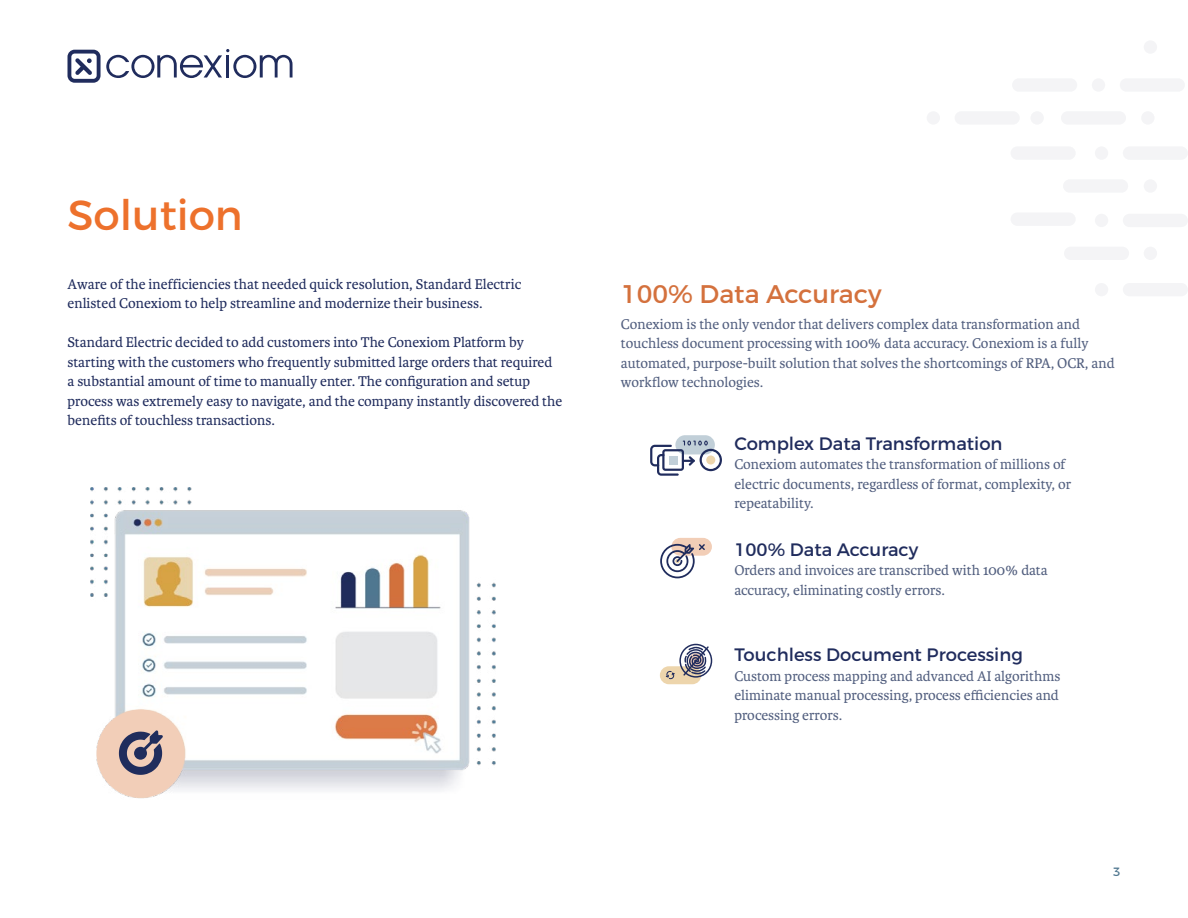
<style>
.page{position:relative;width:1188px;height:918px;background:#fff}
.page>*{position:absolute;margin:0;border:0;box-sizing:border-box;transform-origin:0 0}
.t1{font:42px "Montserrat";color:#ed712c}
.t2{font:25.5px "Montserrat";color:#d4713d}
.t3{font:18px "Montserrat";color:#202c5d}
.t4{font:15px/19.5px "Karmina";color:#525f7f}
.t5{font:15px/19.5px "Karmina";color:#202c5d}
.t6{font:12px "Montserrat";color:#507790}
</style>
<div class="page">
<div style="left:1123px;top:283px;width:65px;height:13px;background:#f4f4f6;border-radius:7px"></div>
<div style="left:1095px;top:283px;width:13px;height:13px;background:#f4f4f6;border-radius:50%"></div>
<div style="left:1123px;top:214px;width:65px;height:13px;background:#f4f4f6;border-radius:7px"></div>
<div style="left:1095px;top:214px;width:13px;height:13px;background:#f4f4f6;border-radius:50%"></div>
<div style="left:1144px;top:247px;width:13px;height:13px;background:#f4f4f6;border-radius:50%"></div>
<div style="left:1064px;top:247px;width:65px;height:13px;background:#f4f4f6;border-radius:7px"></div>
<div style="left:1123px;top:146px;width:65px;height:14px;background:#f4f4f6;border-radius:7px"></div>
<div style="left:1011px;top:146px;width:65px;height:14px;background:#f4f4f6;border-radius:7px"></div>
<div style="left:1095px;top:146px;width:13px;height:14px;background:#f4f4f6;border-radius:50%"></div>
<div style="left:1144px;top:179px;width:13px;height:14px;background:#f4f4f6;border-radius:50%"></div>
<div style="left:1011px;top:212px;width:65px;height:14px;background:#f4f4f6;border-radius:7px"></div>
<div style="left:1063px;top:179px;width:65px;height:14px;background:#f4f4f6;border-radius:7px"></div>
<div style="left:1144px;top:40px;width:13px;height:14px;background:#f4f4f6;border-radius:50%"></div>
<div style="left:1120px;top:78px;width:65px;height:14px;background:#f4f4f6;border-radius:7px"></div>
<div style="left:1092px;top:78px;width:13px;height:14px;background:#f4f4f6;border-radius:50%"></div>
<div style="left:1012px;top:78px;width:65px;height:14px;background:#f4f4f6;border-radius:7px"></div>
<div style="left:1141px;top:111px;width:14px;height:14px;background:#f4f4f6;border-radius:50%"></div>
<div style="left:1061px;top:111px;width:65px;height:14px;background:#f4f4f6;border-radius:7px"></div>
<div style="left:955px;top:111px;width:65px;height:14px;background:#f4f4f6;border-radius:7px"></div>
<div style="left:927px;top:111px;width:13px;height:14px;background:#f4f4f6;border-radius:50%"></div>
<div style="left:1030px;top:111px;width:14px;height:14px;background:#f4f4f6;border-radius:50%"></div>
<svg style="left:68px;top:49px;width:225px;height:34px"></svg>
<svg style="left:675px;top:435px;width:40px;height:19px"></svg>
<svg style="left:650px;top:441px;width:72px;height:35px"></svg>
<div style="left:671px;top:538px;width:41px;height:18px;background:#f2ceb7;border-radius:9px"></div>
<svg style="left:660px;top:544px;width:45px;height:34px"></svg>
<div style="left:660px;top:666px;width:41px;height:18px;background:#edd5ac;border-radius:9px"></div>
<svg style="left:666px;top:644px;width:46px;height:35px"></svg>
<img style="left:90px;top:488px;width:405px;height:311px">
<div style="left:97px;top:710px;width:88px;height:87px;background:#f2ceb8;border-radius:44px"></div>
<svg style="left:119px;top:730px;width:44px;height:45px"></svg>
<h1 class="t1" style="left:68px;top:190px;width:177px">Solution</h1>
<p class="t5" style="left:68px;top:274px;width:455px">Aware of the inefficiencies that needed quick resolution, Standard Electric enlisted Conexiom to help streamline and modernize their business.</p>
<p class="t5" style="left:68px;top:333px;width:496px">Standard Electric decided to add customers into The Conexiom Platform by starting with the customers who frequently submitted large orders that required a substantial amount of time to manually enter. The configuration and setup process was extremely easy to navigate, and the company instantly discovered the benefits of touchless transactions.</p>
<h2 class="t2" style="left:621px;top:278px;width:262px">100% Data Accuracy</h2>
<p class="t4" style="left:621px;top:314px;width:495px">Conexiom is the only vendor that delivers complex data transformation and touchless document processing with 100% data accuracy. Conexiom is a fully automated, purpose-built solution that solves the shortcomings of RPA, OCR, and workflow technologies.</p>
<p class="t3" style="left:734px;top:432px;width:270px">Complex Data Transformation</p>
<p class="t4" style="left:734px;top:455px;width:338px">Conexiom automates the transformation of millions of electric documents, regardless of format, complexity, or repeatability.</p>
<p class="t3" style="left:734px;top:538px;width:185px">100% Data Accuracy</p>
<p class="t4" style="left:734px;top:561px;width:315px">Orders and invoices are transcribed with 100% data accuracy, eliminating costly errors.</p>
<p class="t3" style="left:734px;top:644px;width:290px">Touchless Document Processing</p>
<p class="t4" style="left:734px;top:667px;width:328px;text-align:justify">Custom process mapping and advanced AI algorithms eliminate manual processing, process efficiencies and processing errors.</p>
<p class="t6" style="left:1113px;top:864px;width:9px">3</p>
</div>
